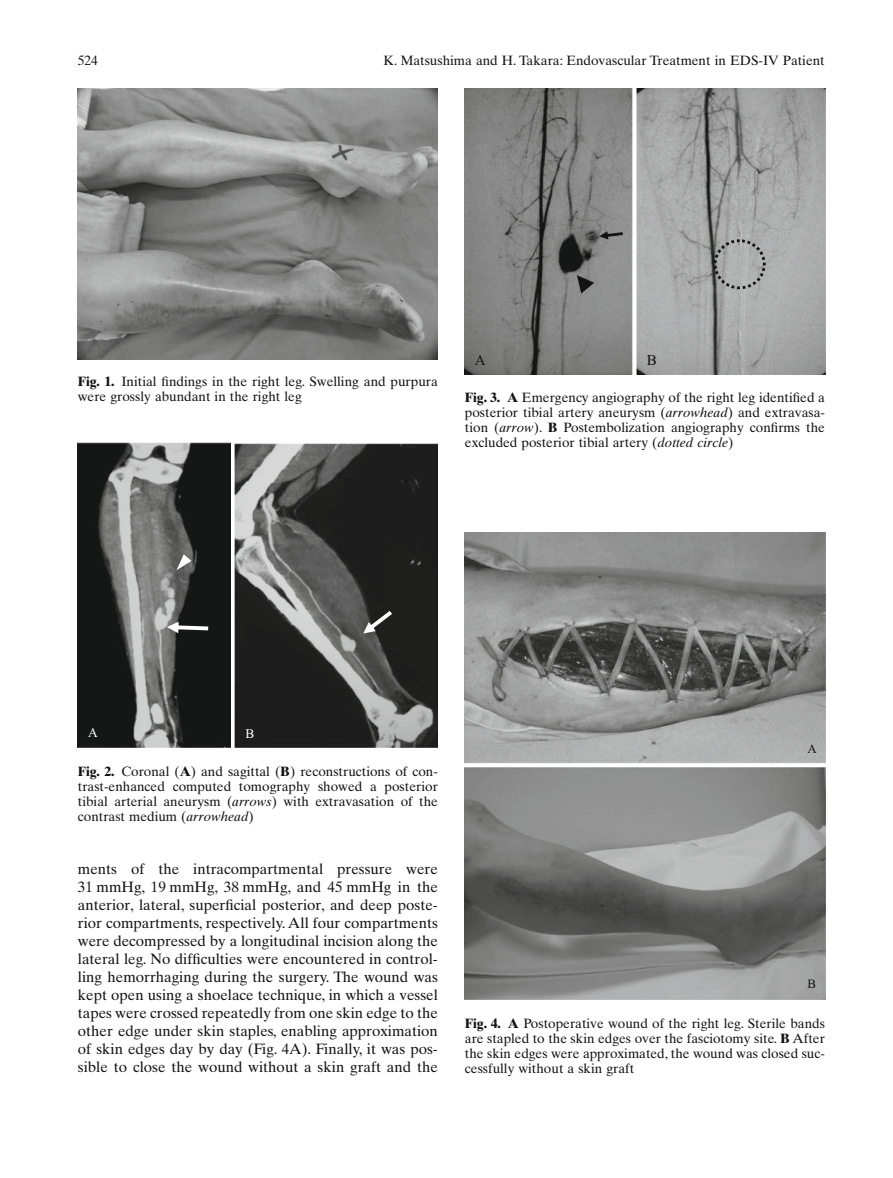
<style>
.page{position:relative;width:893px;height:1178px;background:#fff}
.page>*{position:absolute;margin:0;border:0;box-sizing:border-box;transform-origin:0 0}
.t1{font:15px/18px "Times Ten";color:#131313;text-align:justify}
.t2{font:15px "Times New Roman";color:#131313}
.t3{font:13.5px/15px "Times Ten";color:#131313;text-align:justify}
.t4{font:13.5px "Times New Roman";color:#fff}
.t5{font:13.35px "Times New Roman";color:#fff}
.t6{font:12.75px "Times New Roman";color:#131313}
.s1{font-weight:700}
.s2{font-style:italic}
</style>
<div class="page">
<img style="left:78px;top:89px;width:360px;height:270px">
<img style="left:234px;top:443px;width:204px;height:305px">
<img style="left:78px;top:443px;width:153px;height:304px">
<svg style="left:167px;top:622px;width:41px;height:11px"></svg>
<svg style="left:176px;top:554px;width:15px;height:16px"></svg>
<svg style="left:363px;top:611px;width:29px;height:22px"></svg>
<img style="left:465px;top:89px;width:361px;height:285px">
<svg style="left:599px;top:231px;width:24px;height:9px"></svg>
<svg style="left:577px;top:275px;width:17px;height:18px"></svg>
<div style="left:714px;top:239px;width:52px;height:50px;border:3px dashed #131313;border-radius:50%"></div>
<img style="left:465px;top:533px;width:361px;height:466px">
<p class="t3" style="left:78px;top:54px;width:22px">524</p>
<p class="t3" style="left:383px;top:54px;width:443px">K. Matsushima and H. Takara: Endovascular Treatment in EDS-IV Patient</p>
<p class="t3" style="left:78px;top:375px;width:362px"><span class="s1">Fig. 1.</span> Initial findings in the right leg. Swelling and purpura were grossly abundant in the right leg</p>
<p class="t2" style="left:475px;top:354px;width:12px">A</p>
<p class="t2" style="left:647px;top:354px;width:12px">B</p>
<p class="t3" style="left:465px;top:391px;width:362px"><span class="s1">Fig. 3. A</span> Emergency angiography of the right leg identified a posterior tibial artery aneurysm (<span class="s2">arrowhead</span>) and extravasa&shy;tion (<span class="s2">arrow</span>). <span class="s1">B</span> Postembolization angiography confirms the excluded posterior tibial artery (<span class="s2">dotted circle</span>)</p>
<p class="t4" style="left:88px;top:728px;width:11px">A</p>
<p class="t5" style="left:246px;top:728px;width:10px">B</p>
<p class="t3" style="left:78px;top:765px;width:362px"><span class="s1">Fig. 2.</span> Coronal (<span class="s1">A</span>) and sagittal (<span class="s1">B</span>) reconstructions of con&shy;trast-enhanced computed tomography showed a posterior tibial arterial aneurysm (<span class="s2">arrows</span>) with extravasation of the contrast medium (<span class="s2">arrowhead</span>)</p>
<p class="t1" style="left:78px;top:862px;width:362px">ments of the intracompartmental pressure were 31 mmHg, 19 mmHg, 38 mmHg, and 45 mmHg in the anterior, lateral, superficial posterior, and deep poste&shy;rior compartments, respectively. All four compartments were decompressed by a longitudinal incision along the lateral leg. No difficulties were encountered in control&shy;ling hemorrhaging during the surgery. The wound was kept open using a shoelace technique, in which a vessel tapes were crossed repeatedly from one skin edge to the other edge under skin staples, enabling approximation of skin edges day by day (Fig. 4A). Finally, it was pos&shy;sible to close the wound without a skin graft and the</p>
<p class="t6" style="left:807px;top:744px;width:11px">A</p>
<p class="t6" style="left:807px;top:979px;width:10px">B</p>
<p class="t3" style="left:465px;top:1017px;width:362px"><span class="s1">Fig. 4. A</span> Postoperative wound of the right leg. Sterile bands are stapled to the skin edges over the fasciotomy site. <span class="s1">B</span> After the skin edges were approximated, the wound was closed suc&shy;cessfully without a skin graft</p>
</div>
